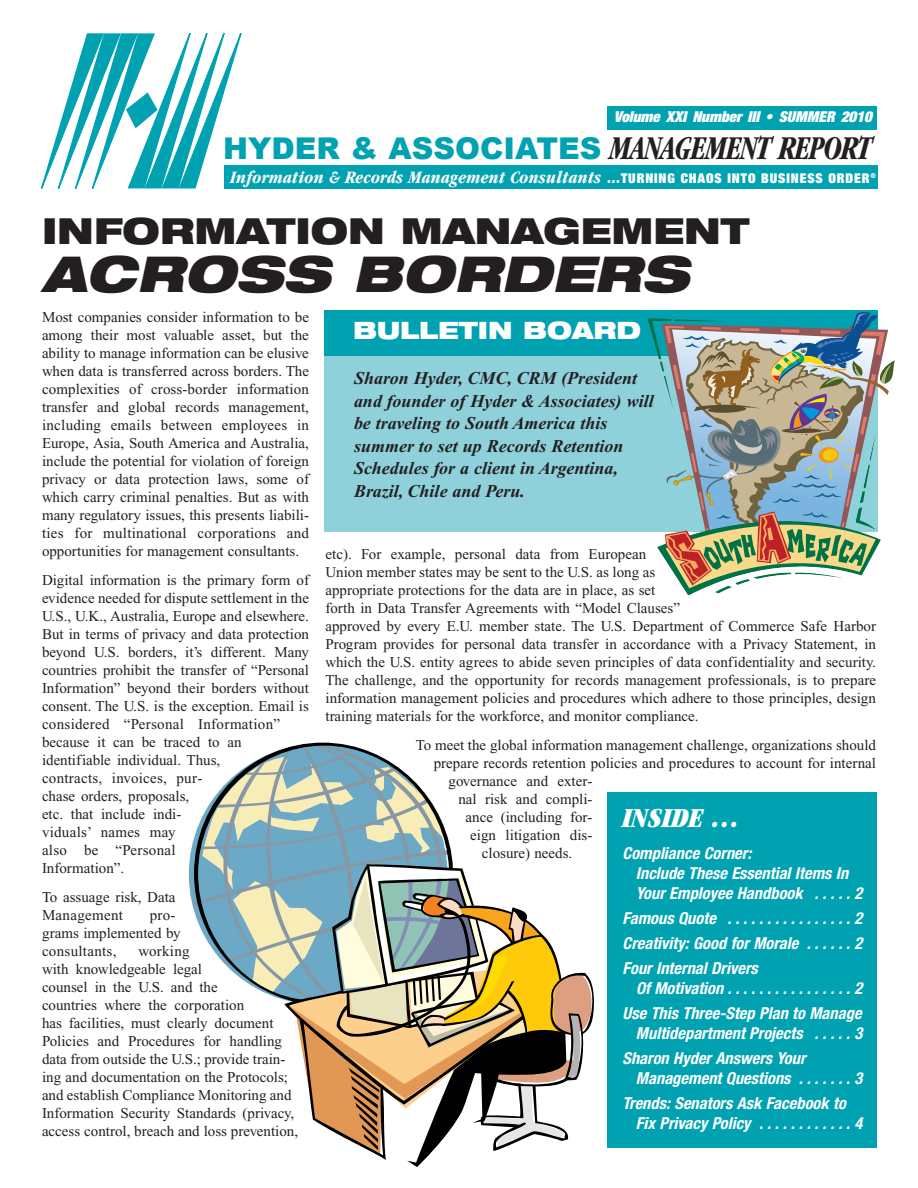
<style>
.page{position:relative;width:918px;height:1188px;background:#fff}
.page>*{position:absolute;margin:0;border:0;box-sizing:border-box;transform-origin:0 0}
.t1{font:italic 900 expanded 49.5px "Helvetica Neue";color:#231f20}
.t2{font:900 expanded 36px "Helvetica Neue";color:#231f20}
.t3{font:900 30px "Arial";color:#00a2b2}
.t4{font:italic ultra-condensed 28.5px "Garamond";color:#fff}
.t5{font:900 expanded 24px "Helvetica Neue";color:#fff}
.t6{font:italic 700 18px/22.5px "Times New Roman";color:#231f20}
.t7{font:italic 700 condensed 18px "Garamond";letter-spacing:.01em;color:#fff}
.t8{font:italic 700 condensed 16.5px/25.2px "Helvetica Neue";color:#fff}
.t9{font:15px/18px "Times New Roman";color:#231f20}
.t10{font:italic 900 expanded 15px "Helvetica Neue";color:#fff}
.s1{font-family:"Garamond";font-weight:700;font-style:italic;font-stretch:condensed;font-size:34.5px;color:#231f20}
.s2{font-family:"Helvetica Neue";font-weight:900;font-style:normal;font-stretch:expanded;font-size:13.5px}
</style>
<div class="page">
<div style="left:224px;top:166px;width:654px;height:23px;background:#00a2b2"></div>
<div style="left:608px;top:106px;width:270px;height:23px;background:#00a2b2"></div>
<svg style="left:41px;top:33px;width:210px;height:156px"></svg>
<div style="left:608px;top:792px;width:270px;height:355px;background:#00a2b2"></div>
<div style="left:324px;top:342px;width:554px;height:189px;background:#8fd1db"></div>
<svg style="left:193px;top:745px;width:401px;height:422px"></svg>
<div style="left:324px;top:310px;width:553px;height:46px;background:#00a2b2"></div>
<svg style="left:647px;top:312px;width:244px;height:281px"></svg>
<p class="t10" style="left:614px;top:112px;width:263px">Volume XXI Number III • SUMMER 2010</p>
<h3 class="t3" style="left:223px;top:126px;width:650px">HYDER &amp; ASSOCIATES <span class="s1">MANAGEMENT REPORT</span></h3>
<p class="t7" style="left:230px;top:170px;width:647px">Information &amp; Records Management Consultants <span class="s2">…TURNING CHAOS INTO BUSINESS ORDER</span> <sup>®</sup></p>
<h2 class="t2" style="left:42px;top:217px;width:709px">INFORMATION MANAGEMENT</h2>
<h1 class="t1" style="left:42px;top:256px;width:658px">ACROSS BORDERS</h1>
<p class="t9" style="left:42px;top:310px;width:269px;text-align:justify">Most companies consider information to be among their most valuable asset, but the ability to manage information can be elusive when data is transferred across borders. The complexities of cross-border information transfer and global records management, including emails between employees in Europe, Asia, South America and Australia, include the potential for violation of foreign privacy or data protection laws, some of which carry criminal penalties. But as with many regulatory issues, this presents liabili&shy;ties for multinational corporations and opportunities for management consultants.</p>
<p class="t9" style="left:42px;top:573px;width:269px">Digital information is the primary form of evidence needed for dispute settlement in the U.S., U.K., Australia, Europe and elsewhere.<br>But in terms of privacy and data protection beyond U.S. borders, it’s different. Many countries prohibit the transfer of “Personal Information” beyond their borders without consent. The U.S. is the exception. Email is considered “Personal Information” because it can be traced to an identifiable individual. Thus,<br>contracts, invoices, pur-<br>chase orders, proposals,<br>etc. that include indi-<br>viduals’ names may<br>also be “Personal<br>Information”.</p>
<p class="t9" style="left:42px;top:889px;width:135px">To assuage risk, Data<br>Management</p>
<p class="t9" style="left:42px;top:907px;width:140px;text-indent:108px">pro&shy;grams implemented by consultants,</p>
<p class="t9" style="left:42px;top:943px;width:258px;text-indent:97px">working<br>with knowledgeable legal<br>counsel in the U.S. and the<br>countries where the corporation<br>has facilities, must clearly document Policies and Procedures for handling data from outside the U.S.; provide train&shy;ing and documentation on the Protocols; and establish Compliance Monitoring and Information Security Standards (privacy, access control, breach and loss prevention,</p>
<h3 class="t5" style="left:353px;top:321px;width:290px">BULLETIN BOARD</h3>
<p class="t6" style="left:354px;top:369px;width:301px">Sharon Hyder, CMC, CRM (President and founder of Hyder &amp; Associates) will be traveling to South America this summer to set up Records Retention Schedules for a client in Argentina, Brazil, Chile and Peru.</p>
<p class="t9" style="left:326px;top:546px;width:552px">etc). For example, personal data from European<br>Union member states may be sent to the U.S. as long as<br>appropriate protections for the data are in place, as set<br>forth in Data Transfer Agreements with “Model Clauses”<br>approved by every E.U. member state. The U.S. Department of Commerce Safe Harbor Program provides for personal data transfer in accordance with a Privacy Statement, in which the U.S. entity agrees to abide seven principles of data confidentiality and security.<br>The challenge, and the opportunity for records management professionals, is to prepare information management policies and procedures which adhere to those principles, design training materials for the workforce, and monitor compliance.</p>
<p class="t9" style="left:416px;top:737px;width:462px">To meet the global information management challenge, organizations should</p>
<p class="t9" style="left:434px;top:755px;width:444px">prepare records retention policies and procedures to account for internal</p>
<p class="t9" style="left:448px;top:773px;width:146px">governance and exter-</p>
<p class="t9" style="left:458px;top:791px;width:136px">nal risk and compli-</p>
<p class="t9" style="left:466px;top:809px;width:128px">ance (including for-</p>
<p class="t9" style="left:470px;top:827px;width:124px">eign litigation dis-</p>
<p class="t9" style="left:482px;top:845px;width:92px">closure) needs.</p>
<h3 class="t4" style="left:622px;top:808px;width:119px">INSIDE …</h3>
<p class="t8" style="left:636px;top:845px;width:231px;line-height:19.8px;text-indent:-13px">Compliance Corner:<br>Include These Essential Items In<br>Your Employee Handbook ..... 2</p>
<p class="t8" style="left:622px;top:907px;width:245px;text-align:justify">Famous Quote ................ 2<br>Creativity: Good for Morale ...... 2<br>Four Internal Drivers</p>
<p class="t8" style="left:622px;top:977px;width:245px;text-align:right">Of Motivation ................ 2<br>Use This Three-Step Plan to Manage</p>
<p class="t8" style="left:622px;top:1022px;width:245px;text-indent:13px">Multidepartment Projects ..... 3<br>Sharon Hyder Answers Your</p>
<p class="t8" style="left:622px;top:1067px;width:245px;text-indent:13px">Management Questions ....... 3<br>Trends: Senators Ask Facebook to</p>
<p class="t8" style="left:636px;top:1112px;width:231px">Fix Privacy Policy ............ 4</p>
</div>
